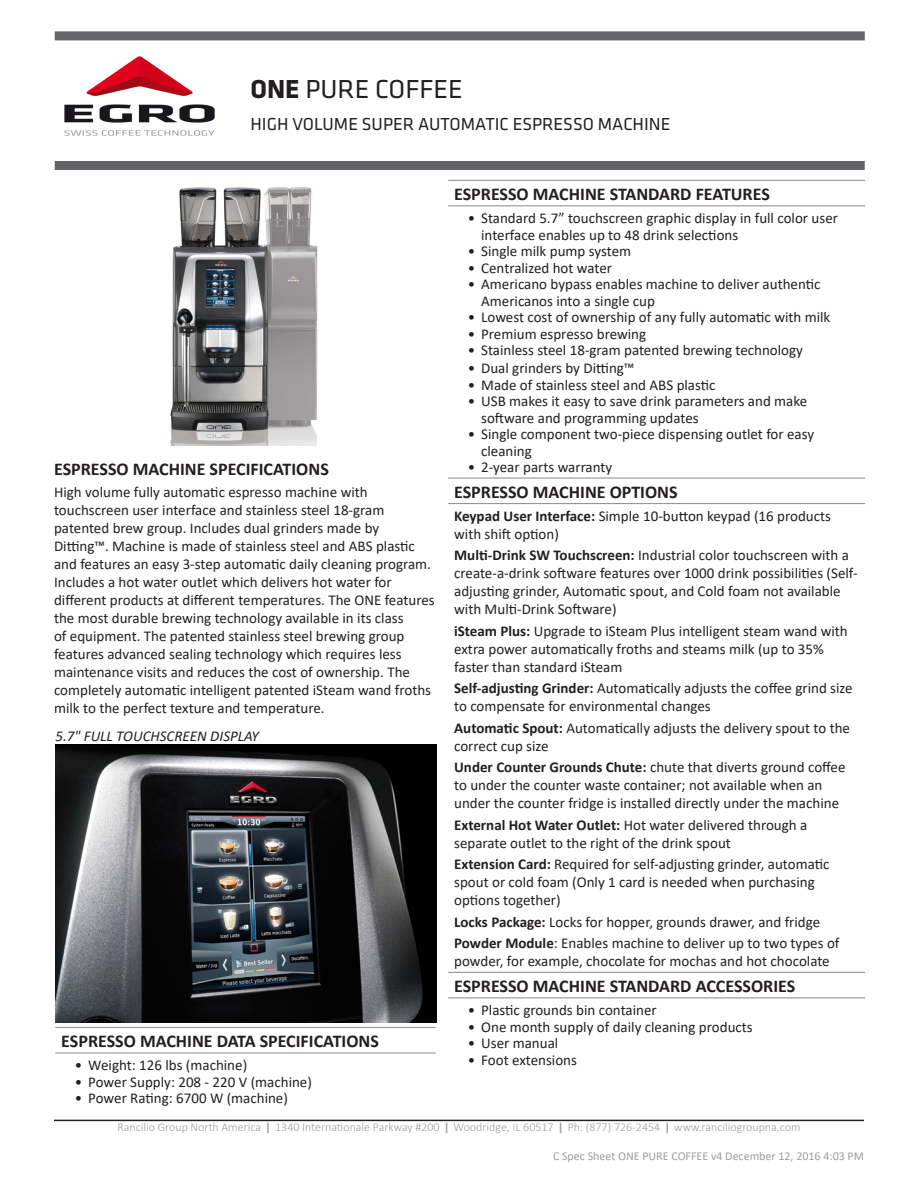
<style>
.page{position:relative;width:918px;height:1188px;background:#fff}
.page>*{position:absolute;margin:0;border:0;box-sizing:border-box;transform-origin:0 0}
.Bullets{font:27px "Klavika";color:#231f20}
.heading{font:700 18px "Calibri";color:#231f20}
.Bullets-2{font:18px "Klavika";color:#231f20}
.text_copy{font:15px/18px "Calibri";color:#231f20}
.heading-2{font:italic 15px "Calibri";color:#231f20}
.t1{font:300 12px "Calibri";color:#9c9d9e}
.Bullets-3{font:12px "Calibri";color:#9c9d9e}
.s1{font-weight:700}
</style>
<div class="page">
<img style="left:64px;top:56px;width:151px;height:80px">
<div style="left:55px;top:31px;width:810px;height:9px;background:#636366"></div>
<div style="left:55px;top:161px;width:810px;height:9px;background:#636366"></div>
<hr style="left:54px;top:1120px;width:810px;height:1px;background:#231f20">
<img style="left:170px;top:187px;width:148px;height:259px">
<hr style="left:448px;top:180px;width:417px;height:1px;background:#939598">
<hr style="left:448px;top:205px;width:417px;height:1px;background:#939598">
<hr style="left:448px;top:477px;width:417px;height:2px;background:#939598">
<hr style="left:448px;top:503px;width:417px;height:1px;background:#939598">
<hr style="left:448px;top:972px;width:417px;height:1px;background:#939598">
<hr style="left:448px;top:997px;width:417px;height:1px;background:#939598">
<hr style="left:55px;top:1027px;width:381px;height:1px;background:#939598">
<hr style="left:55px;top:1052px;width:381px;height:2px;background:#939598">
<img style="left:56px;top:745px;width:381px;height:278px">
<p class="Bullets" style="left:250px;top:75px;width:214px"><span class="s1">ONE</span> PURE COFFEE</p>
<p class="Bullets-2" style="left:250px;top:114px;width:422px">HIGH VOLUME SUPER AUTOMATIC ESPRESSO MACHINE</p>
<p class="heading" style="left:54px;top:457px;width:276px">ESPRESSO MACHINE SPECIFICATIONS</p>
<p class="text_copy" style="left:54px;top:482px;width:382px">High volume fully automatic espresso machine with touchscreen user interface and stainless steel 18-gram patented brew group. Includes dual grinders made by Ditting™. Machine is made of stainless steel and ABS plastic and features an easy 3-step automatic daily cleaning program.<br>Includes a hot water outlet which delivers hot water for different products at different temperatures. The ONE features the most durable brewing technology available in its class<br>of equipment. The patented stainless steel brewing group features advanced sealing technology which requires less maintenance visits and reduces the cost of ownership. The completely automatic intelligent patented iSteam wand froths milk to the perfect texture and temperature.</p>
<p class="heading-2" style="left:55px;top:725px;width:205px">5.7" FULL TOUCHSCREEN DISPLAY</p>
<p class="heading" style="left:61px;top:1028px;width:319px">ESPRESSO MACHINE DATA SPECIFICATIONS</p>
<p class="text_copy" style="left:75px;top:1056px;width:174px">• Weight: 126 lbs (machine)</p>
<p class="text_copy" style="left:75px;top:1072px;width:239px">• Power Supply: 208 - 220 V (machine)</p>
<p class="text_copy" style="left:75px;top:1089px;width:215px">• Power Rating: 6700 W (machine)</p>
<p class="heading" style="left:454px;top:181px;width:317px">ESPRESSO MACHINE STANDARD FEATURES</p>
<p class="text_copy" style="left:481px;top:209px;width:358px;line-height:16.5px;text-indent:-14px">• Standard 5.7” touchscreen graphic display in full color user interface enables up to 48 drink selections</p>
<p class="text_copy" style="left:468px;top:242px;width:165px">• Single milk pump system</p>
<p class="text_copy" style="left:468px;top:258px;width:146px">• Centralized hot water</p>
<p class="text_copy" style="left:481px;top:275px;width:341px;line-height:16.5px;text-indent:-14px">• Americano bypass enables machine to deliver authentic<br>Americanos into a single cup</p>
<p class="text_copy" style="left:468px;top:308px;width:364px">• Lowest cost of ownership of any fully automatic with milk</p>
<p class="text_copy" style="left:468px;top:324px;width:180px">• Premium espresso brewing</p>
<p class="text_copy" style="left:468px;top:341px;width:337px">• Stainless steel 18-gram patented brewing technology</p>
<p class="text_copy" style="left:468px;top:359px;width:168px">• Dual grinders by Ditting™</p>
<p class="text_copy" style="left:468px;top:375px;width:249px">• Made of stainless steel and ABS plastic</p>
<p class="text_copy" style="left:481px;top:392px;width:328px;line-height:16.5px;text-indent:-14px">• USB makes it easy to save drink parameters and make software and programming updates</p>
<p class="text_copy" style="left:481px;top:425px;width:335px;line-height:16.5px;text-indent:-14px">• Single component two-piece dispensing outlet for easy cleaning</p>
<p class="text_copy" style="left:468px;top:458px;width:146px">• 2-year parts warranty</p>
<p class="heading" style="left:454px;top:479px;width:225px">ESPRESSO MACHINE OPTIONS</p>
<p class="text_copy" style="left:454px;top:506px;width:378px"><span class="s1">Keypad User Interface:</span> Simple 10-button keypad (16 products with shift option)</p>
<p class="text_copy" style="left:454px;top:546px;width:405px"><span class="s1">Multi-Drink SW Touchscreen:</span> Industrial color touchscreen with a create-a-drink software features over 1000 drink possibilities (Self&shy;adjusting grinder, Automatic spout, and Cold foam not available with Multi-Drink Software)</p>
<p class="text_copy" style="left:454px;top:621px;width:395px"><span class="s1">iSteam Plus:</span> Upgrade to iSteam Plus intelligent steam wand with extra power automatically froths and steams milk (up to 35% faster than standard iSteam</p>
<p class="text_copy" style="left:454px;top:679px;width:400px"><span class="s1">Self-adjusting Grinder:</span> Automatically adjusts the coffee grind size to compensate for environmental changes</p>
<p class="text_copy" style="left:454px;top:718px;width:397px"><span class="s1">Automatic Spout:</span> Automatically adjusts the delivery spout to the correct cup size</p>
<p class="text_copy" style="left:454px;top:758px;width:393px"><span class="s1">Under Counter Grounds Chute:</span> chute that diverts ground coffee to under the counter waste container; not available when an under the counter fridge is installed directly under the machine</p>
<p class="text_copy" style="left:454px;top:816px;width:355px"><span class="s1">External Hot Water Outlet:</span> Hot water delivered through a separate outlet to the right of the drink spout</p>
<p class="text_copy" style="left:454px;top:855px;width:377px"><span class="s1">Extension Card:</span> Required for self-adjusting grinder, automatic spout or cold foam (Only 1 card is needed when purchasing options together)</p>
<p class="text_copy" style="left:454px;top:913px;width:368px"><span class="s1">Locks Package:</span> Locks for hopper, grounds drawer, and fridge</p>
<p class="text_copy" style="left:454px;top:934px;width:387px"><span class="s1">Powder Module</span>: Enables machine to deliver up to two types of powder, for example, chocolate for mochas and hot chocolate</p>
<p class="heading" style="left:454px;top:973px;width:343px">ESPRESSO MACHINE STANDARD ACCESSORIES</p>
<p class="text_copy" style="left:468px;top:1001px;width:191px">• Plastic grounds bin container</p>
<p class="text_copy" style="left:468px;top:1017px;width:287px">• One month supply of daily cleaning products</p>
<p class="text_copy" style="left:468px;top:1034px;width:92px">• User manual</p>
<p class="text_copy" style="left:468px;top:1050px;width:111px">• Foot extensions</p>
<p class="t1" style="left:117px;top:1119px;width:685px">Rancilio Group North America 1340 Internationale Parkway #200 Woodridge, IL 60517 Ph: (877) 726-2454 www.ranciliogroupna.com</p>
<p class="Bullets-3" style="left:553px;top:1148px;width:313px">C Spec Sheet ONE PURE COFFEE v4 December 12, 2016 4:03 PM</p>
</div>
